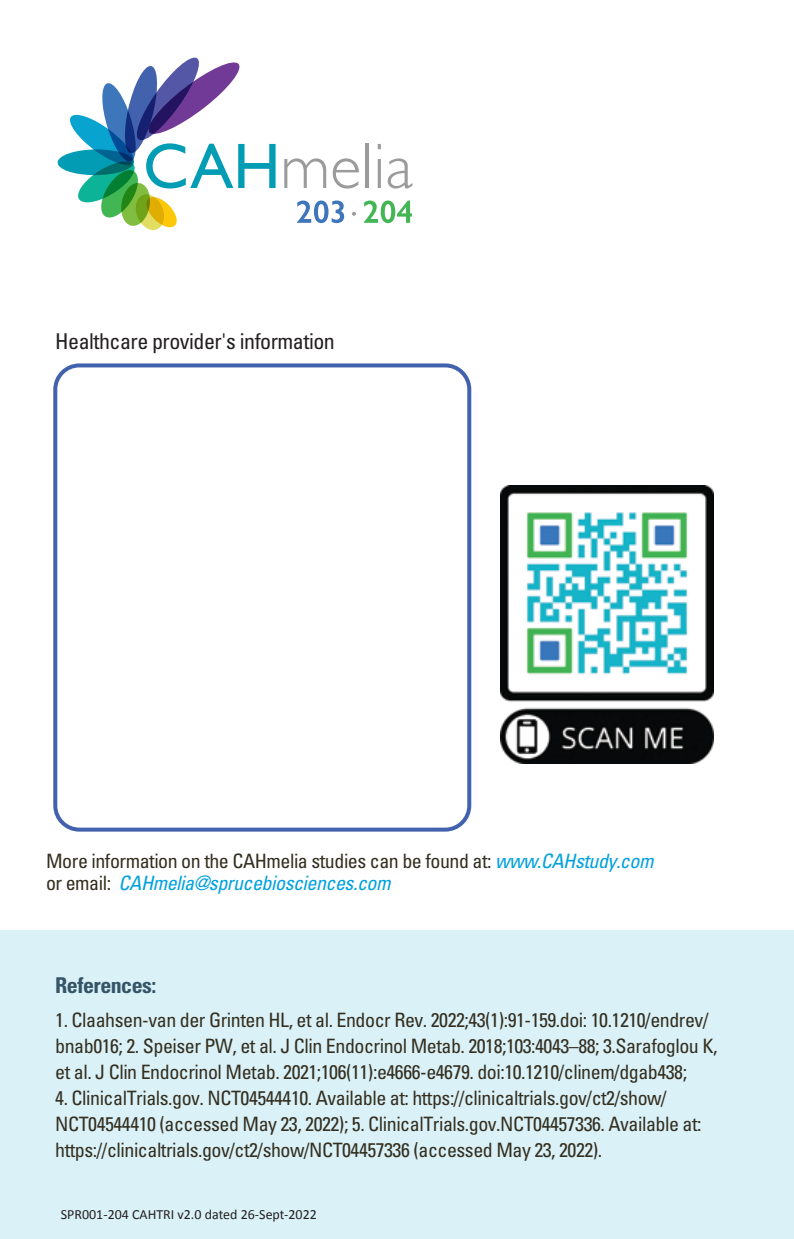
<style>
.page{position:relative;width:794px;height:1239px;background:#fff}
.page>*{position:absolute;margin:0;border:0;box-sizing:border-box;transform-origin:0 0}
.t1{font:condensed 21.8px "Univers";letter-spacing:-.025em;color:#231f20}
.t2{font:700 condensed 21.8px "Univers";letter-spacing:-.025em;color:#345567}
.t3{font:condensed 19.8px/26px "Univers";letter-spacing:-.025em;color:#342f20}
.t4{font:14px "Calibri";color:#231f20}
.s1{font-style:italic;color:#00a1de}
</style>
<div class="page">
<div style="left:0;top:930px;width:794px;height:308px;background:#daf1f7"></div>
<div style="left:53px;top:363px;width:418px;height:468px;border:4px solid #4262ad;border-radius:24px"></div>
<svg style="left:284px;top:158px;width:42px;height:30px"></svg>
<svg style="left:333px;top:158px;width:26px;height:30px"></svg>
<hr style="left:365px;top:144px;width:4px;height:44px;background:#9c9b9b">
<hr style="left:378px;top:159px;width:3px;height:29px;background:#9c9b9b">
<svg style="left:378px;top:144px;width:3px;height:5px"></svg>
<svg style="left:388px;top:158px;width:24px;height:30px"></svg>
<svg style="left:297px;top:200px;width:47px;height:23px"></svg>
<svg style="left:364px;top:200px;width:48px;height:23px"></svg>
<svg style="left:352px;top:212px;width:4px;height:4px"></svg>
<div style="left:58px;top:149px;width:76px;height:26px;background:#039cb5;border-radius:50%"></div>
<svg style="left:70px;top:58px;width:205px;height:172px"></svg>
<img style="left:500px;top:486px;width:214px;height:277px">
<p class="t1" style="left:55px;top:327px;width:281px">Healthcare provider's information</p>
<p class="t3" style="left:46px;top:849px;width:609px;line-height:22px">More information on the CAHmelia studies can be found at: <span class="s1">www.CAHstudy.com </span>or email: <span class="s1">CAHmelia@sprucebiosciences.com</span></p>
<p class="t2" style="left:55px;top:971px;width:103px">References:</p>
<p class="t3" style="left:55px;top:1006px;width:663px">1. Claahsen-van der Grinten HL, et al. Endocr Rev. 2022;43(1):91-159.doi: 10.1210/endrev/ bnab016; 2. Speiser PW, et al. J Clin Endocrinol Metab. 2018;103:4043–88; 3.Sarafoglou K, et al. J Clin Endocrinol Metab. 2021;106(11):e4666-e4679. doi:10.1210/clinem/dgab438;</p>
<p class="t3" style="left:55px;top:1084px;width:648px">4. ClinicalTrials.gov. NCT04544410. Available at: https://clinicaltrials.gov/ct2/show/<br>NCT04544410 (accessed May 23, 2022); 5. ClinicalTrials.gov.NCT04457336. Available at: https://clinicaltrials.gov/ct2/show/NCT04457336 (accessed May 23, 2022).</p>
<p class="t4" style="left:61px;top:1204px;width:257px">SPR001-204 CAHTRI v2.0 dated 26-Sept-2022</p>
</div>
